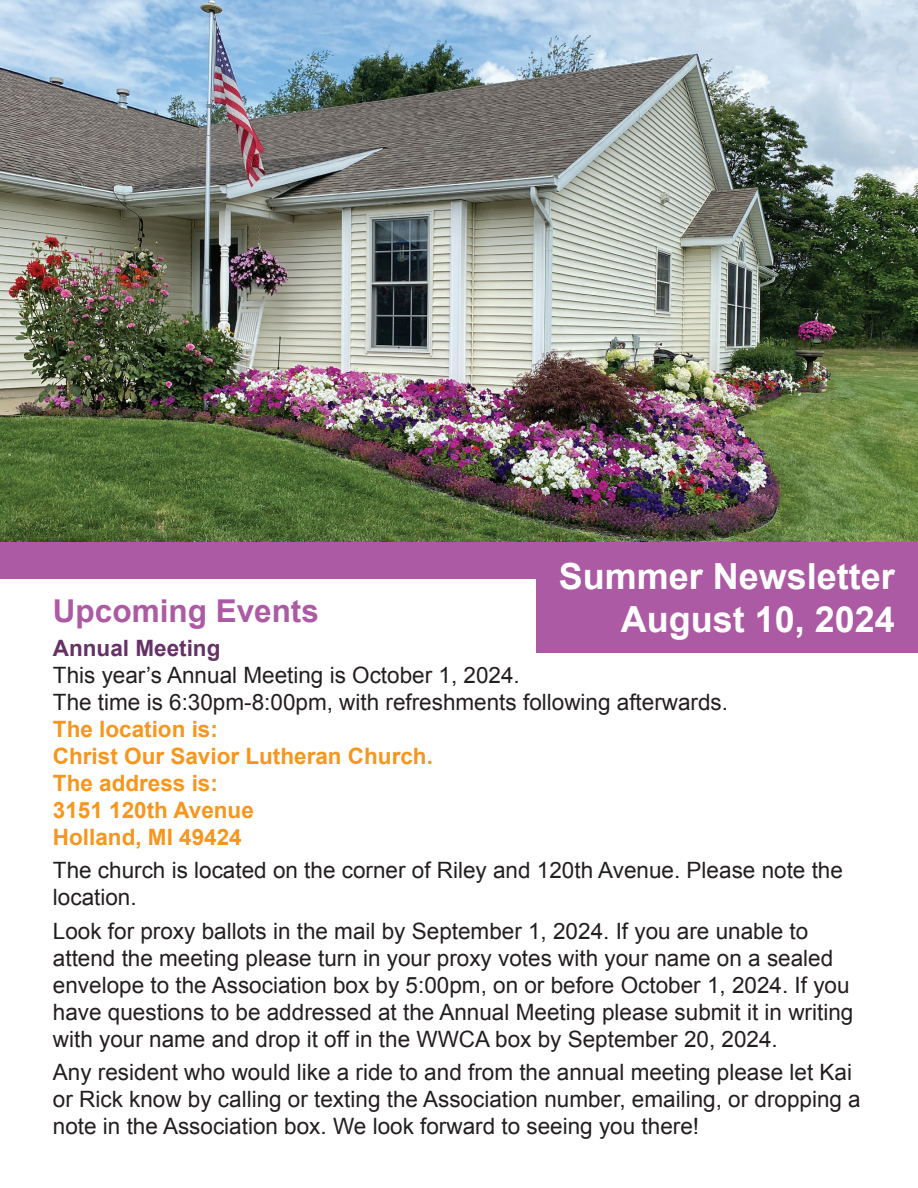
<style>
.page{position:relative;width:918px;height:1188px;background:#fff}
.page>*{position:absolute;margin:0;border:0;box-sizing:border-box;transform-origin:0 0}
.t1{font:700 36px/43.2px "Arial";color:#fff;text-align:right}
.t2{font:700 31.5px "Arial";color:#ac5aa3}
.t3{font:22.5px/27px "Arial";color:#231f20}
.t4{font:700 22.5px/27px "Arial";color:#f7961d}
.t5{font:700 22.5px "Arial";color:#663166}
</style>
<div class="page">
<div style="left:0;top:536px;width:918px;height:43px;background:#ac5aa3"></div>
<div style="left:537px;top:577px;width:381px;height:76px;background:#ac5aa3"></div>
<img style="left:0;top:0;width:918px;height:541px">
<h1 class="t1" style="left:559px;top:556px;width:338px">Summer Newsletter<br>August 10, 2024</h1>
<h2 class="t2" style="left:53px;top:590px;width:268px">Upcoming Events</h2>
<h1 class="t1" style="left:651px;top:600px;width:166px">August 8,</h1>
<p class="t5" style="left:53px;top:633px;width:169px">Annual Meeting</p>
<p class="t3" style="left:53px;top:662px;width:677px">This year’s Annual Meeting is October 1, 2024.<br>The time is 6:30pm-8:00pm, with refreshments following afterwards.</p>
<p class="t4" style="left:53px;top:716px;width:382px">The location is:<br>Christ Our Savior Lutheran Church.<br>The address is:<br>3151 120th Avenue<br>Holland, MI 49424</p>
<p class="t3" style="left:53px;top:857px;width:792px">The church is located on the corner of Riley and 120th Avenue. Please note the location.</p>
<p class="t3" style="left:53px;top:918px;width:802px">Look for proxy ballots in the mail by September 1, 2024. If you are unable to attend the meeting please turn in your proxy votes with your name on a sealed envelope to the Association box by 5:00pm, on or before October 1, 2024. If you have questions to be addressed at the Annual Meeting please submit it in writing with your name and drop it off in the WWCA box by September 20, 2024.</p>
<p class="t3" style="left:53px;top:1059px;width:809px">Any resident who would like a ride to and from the annual meeting please let Kai or Rick know by calling or texting the Association number, emailing, or dropping a note in the Association box. We look forward to seeing you there!</p>
</div>
